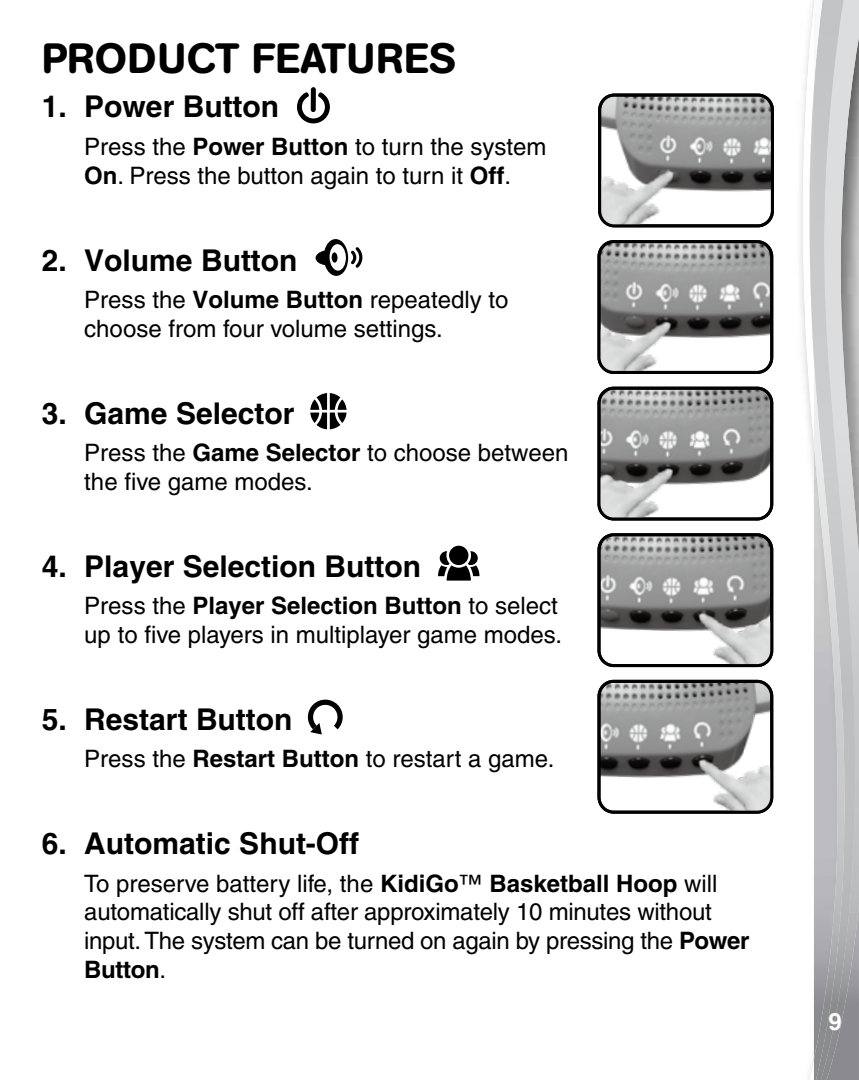
<style>
.page{position:relative;width:859px;height:1080px;background:#fff}
.page>*{position:absolute;margin:0;border:0;box-sizing:border-box;transform-origin:0 0}
.t1{font:500 42px "AG Book Rounded";letter-spacing:.02em;color:#000}
.t2{font:700 30px "Helvetica";color:#000}
.t3{font:500 24px/28.8px "Helvetica";color:#000}
.t4{font:700 24px "Helvetica";color:#fff}
.s1{font-weight:700}
</style>
<div class="page">
<svg style="left:802px;top:0;width:12px;height:1080px"></svg>
<img style="left:847px;top:906px;width:12px;height:174px">
<svg style="left:847px;top:0;width:12px;height:906px;background:#b6b7b8"></svg>
<img style="left:814px;top:0;width:33px;height:1080px">
<svg style="left:307px;top:699px;width:36px;height:36px"></svg>
<div style="left:449px;top:546px;width:19px;height:19px;background:#000;border-radius:50%"></div>
<svg style="left:438px;top:551px;width:41px;height:30px"></svg>
<svg style="left:310px;top:393px;width:37px;height:36px"></svg>
<img style="left:601px;top:388px;width:170px;height:129px">
<img style="left:601px;top:439px;width:81px;height:78px">
<div style="left:597px;top:387px;width:176px;height:134px;border:3px solid #000;border-radius:15px"></div>
<img style="left:601px;top:537px;width:168px;height:126px">
<img style="left:689px;top:583px;width:82px;height:82px">
<div style="left:597px;top:533px;width:176px;height:134px;border:3px solid #000;border-radius:15px"></div>
<img style="left:601px;top:682px;width:170px;height:128px">
<img style="left:689px;top:730px;width:82px;height:80px">
<div style="left:597px;top:680px;width:176px;height:134px;border:3px solid #000;border-radius:15px"></div>
<img style="left:602px;top:96px;width:170px;height:129px">
<img style="left:602px;top:142px;width:80px;height:83px">
<div style="left:598px;top:94px;width:176px;height:133px;border:3px solid #000;border-radius:15px"></div>
<img style="left:601px;top:244px;width:170px;height:126px">
<img style="left:601px;top:293px;width:79px;height:77px">
<div style="left:597px;top:240px;width:176px;height:134px;border:3px solid #000;border-radius:15px"></div>
<svg style="left:297px;top:87px;width:33px;height:36px"></svg>
<svg style="left:315px;top:239px;width:48px;height:37px"></svg>
<h1 class="t1" style="left:42px;top:34px;width:416px">PRODUCT FEATURES</h1>
<p class="t2" style="left:42px;top:89px;width:239px">1. Power Button</p>
<p class="t3" style="left:84px;top:132px;width:464px">Press the <span class="s1">Power Button</span> to turn the system<br><span class="s1">On</span>. Press the button again to turn it <span class="s1">Off</span>.</p>
<p class="t2" style="left:42px;top:242px;width:257px">2. Volume Button</p>
<p class="t3" style="left:84px;top:285px;width:426px">Press the <span class="s1">Volume Button</span> repeatedly to choose from four volume settings.</p>
<p class="t2" style="left:42px;top:395px;width:254px">3. Game Selector</p>
<p class="t3" style="left:84px;top:438px;width:486px">Press the <span class="s1">Game Selector</span> to choose between the five game modes.</p>
<p class="t2" style="left:42px;top:548px;width:381px">4. Player Selection Button</p>
<p class="t3" style="left:84px;top:591px;width:479px">Press the <span class="s1">Player Selection Button</span> to select up to five players in multiplayer game modes.</p>
<p class="t2" style="left:42px;top:701px;width:252px">5. Restart Button</p>
<p class="t3" style="left:84px;top:744px;width:472px">Press the <span class="s1">Restart Button</span> to restart a game.</p>
<p class="t2" style="left:42px;top:825px;width:319px">6. Automatic Shut-Off</p>
<p class="t3" style="left:84px;top:869px;width:667px">To preserve battery life, the <span class="s1">KidiGo</span>™ <span class="s1">Basketball Hoop</span> will automatically shut off after approximately 10 minutes without input. The system can be turned on again by pressing the <span class="s1">Power Button</span>.</p>
<p class="t4" style="left:828px;top:1007px;width:15px">9</p>
</div>
